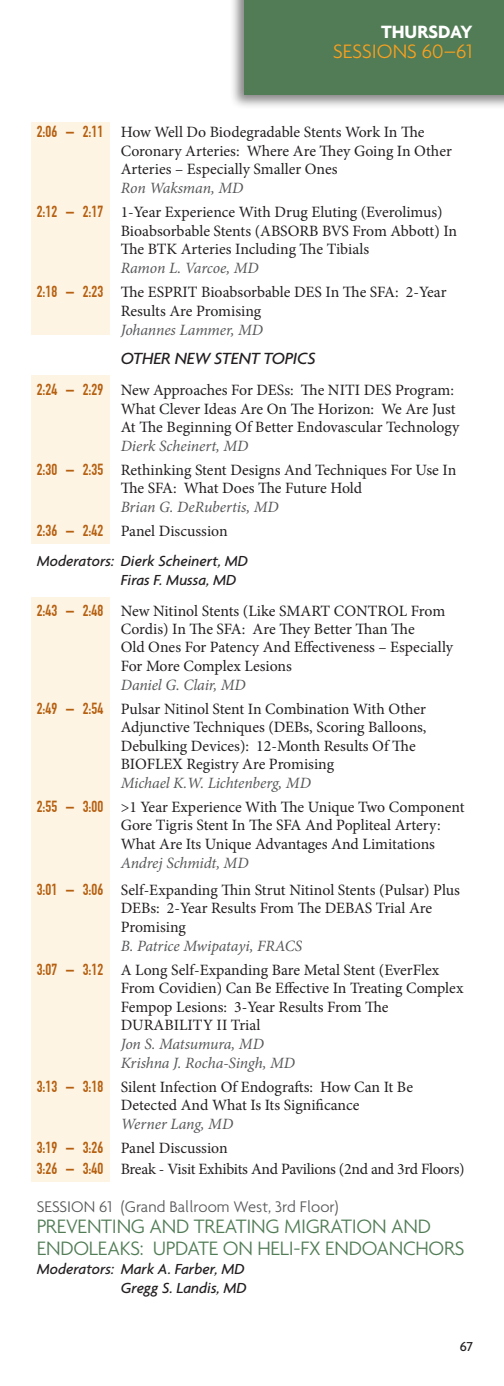
<style>
.page{position:relative;width:504px;height:1386px;background:#fff}
.page>*{position:absolute;margin:0;border:0;box-sizing:border-box;transform-origin:0 0}
.t1{font:300 21px/21.3px "Agenda";letter-spacing:-.015em;color:#517c56}
.t2{font:300 21px "Agenda";color:#f8a01f}
.t3{font:700 19.25px "Agenda";color:#fff}
.t4{font:italic 500 17.5px "Agenda";letter-spacing:-.01em;color:#231f20}
.t5{font:300 16.62px "Agenda";color:#57585a}
.t6{font:15.75px "Minion Pro";color:#231f20}
.t7{font:italic 15.75px "Minion Pro";letter-spacing:-.005em;color:#57585a}
.t8{font:italic 500 15.75px "Agenda";color:#231f20}
.t9{font:15.75px "Minion Pro";letter-spacing:-.02em;color:#231f20}
.t10{font:500 14px "Agenda";color:#231f20}
.s1{font-family:"DIN Condensed";font-weight:700;color:#b56011}
</style>
<div class="page">
<div style="left:229px;top:0;width:275px;height:110px;background:#231f20;opacity:.55"></div>
<div style="left:244px;top:0;width:260px;height:94px;background:#517c56"></div>
<div style="left:32px;top:122px;width:78px;height:213px;background:#fef4e4"></div>
<div style="left:32px;top:375px;width:78px;height:169px;background:#fef4e4"></div>
<div style="left:32px;top:597px;width:78px;height:585px;background:#fef4e4"></div>
<p class="t3" style="left:381px;top:20px;width:93px">THURSDAY</p>
<p class="t2" style="left:333px;top:38px;width:141px">SESSIONS 60–61</p>
<p class="t6" style="left:37px;top:122px;width:389px"><span class="s1">2:06 – 2:11</span> How Well Do Biodegradable Stents Work In The</p>
<p class="t6" style="left:121px;top:140px;width:333px">Coronary Arteries: Where Are They Going In Other</p>
<p class="t6" style="left:121px;top:159px;width:218px">Arteries – Especially Smaller Ones</p>
<p class="t7" style="left:121px;top:177px;width:124px">Ron Waksman, MD</p>
<p class="t6" style="left:37px;top:202px;width:407px"><span class="s1">2:12 – 2:17</span> 1-Year Experience With Drug Eluting (Everolimus)</p>
<p class="t6" style="left:121px;top:220px;width:338px">Bioabsorbable Stents (ABSORB BVS From Abbott) In</p>
<p class="t6" style="left:121px;top:238px;width:250px">The BTK Arteries Including The Tibials</p>
<p class="t7" style="left:121px;top:257px;width:139px">Ramon L. Varcoe, MD</p>
<p class="t6" style="left:37px;top:282px;width:411px"><span class="s1">2:18 – 2:23</span> The ESPRIT Bioabsorbable DES In The SFA: 2-Year</p>
<p class="t6" style="left:121px;top:300px;width:142px">Results Are Promising</p>
<p class="t7" style="left:121px;top:319px;width:144px">Johannes Lammer, MD</p>
<p class="t4" style="left:121px;top:348px;width:197px">OTHER NEW STENT TOPICS</p>
<p class="t6" style="left:37px;top:380px;width:419px"><span class="s1">2:24 – 2:29</span> New Approaches For DESs: The NITI DES Program:</p>
<p class="t6" style="left:121px;top:398px;width:336px">What Clever Ideas Are On The Horizon: We Are Just</p>
<p class="t6" style="left:121px;top:416px;width:340px">At The Beginning Of Better Endovascular Technology</p>
<p class="t7" style="left:121px;top:435px;width:129px">Dierk Scheinert, MD</p>
<p class="t6" style="left:37px;top:459px;width:421px"><span class="s1">2:30 – 2:35</span> Rethinking Stent Designs And Techniques For Use In</p>
<p class="t6" style="left:121px;top:478px;width:243px">The SFA: What Does The Future Hold</p>
<p class="t7" style="left:121px;top:497px;width:160px">Brian G. DeRubertis, MD</p>
<p class="t6" style="left:37px;top:521px;width:192px"><span class="s1">2:36 – 2:42</span> Panel Discussion</p>
<p class="t8" style="left:37px;top:551px;width:213px">Moderators: Dierk Scheinert, MD</p>
<p class="t8" style="left:121px;top:570px;width:117px">Firas F. Mussa, MD</p>
<p class="t6" style="left:37px;top:600px;width:410px"><span class="s1">2:43 – 2:48</span> New Nitinol Stents (Like SMART CONTROL From</p>
<p class="t6" style="left:121px;top:619px;width:296px">Cordis) In The SFA: Are They Better Than The</p>
<p class="t6" style="left:121px;top:637px;width:334px">Old Ones For Patency And Effectiveness – Especially</p>
<p class="t6" style="left:121px;top:655px;width:173px">For More Complex Lesions</p>
<p class="t7" style="left:121px;top:674px;width:127px">Daniel G. Clair, MD</p>
<p class="t6" style="left:37px;top:698px;width:391px"><span class="s1">2:49 – 2:54</span> Pulsar Nitinol Stent In Combination With Other</p>
<p class="t6" style="left:121px;top:717px;width:307px">Adjunctive Techniques (DEBs, Scoring Balloons,</p>
<p class="t6" style="left:121px;top:735px;width:297px">Debulking Devices): 12-Month Results Of The</p>
<p class="t6" style="left:121px;top:753px;width:215px">BIOFLEX Registry Are Promising</p>
<p class="t7" style="left:121px;top:772px;width:192px">Michael K.W. Lichtenberg, MD</p>
<p class="t6" style="left:37px;top:796px;width:429px"><span class="s1">2:55 – 3:00</span> &gt;1 Year Experience With The Unique Two Component</p>
<p class="t6" style="left:121px;top:815px;width:321px">Gore Tigris Stent In The SFA And Popliteal Artery:</p>
<p class="t6" style="left:121px;top:833px;width:316px">What Are Its Unique Advantages And Limitations</p>
<p class="t7" style="left:121px;top:852px;width:129px">Andrej Schmidt, MD</p>
<p class="t6" style="left:37px;top:880px;width:425px"><span class="s1">3:01 – 3:06</span> Self-Expanding Thin Strut Nitinol Stents (Pulsar) Plus</p>
<p class="t6" style="left:121px;top:898px;width:313px">DEBs: 2-Year Results From The DEBAS Trial Are</p>
<p class="t6" style="left:121px;top:916px;width:67px">Promising</p>
<p class="t7" style="left:121px;top:935px;width:183px">B. Patrice Mwipatayi, FRACS</p>
<p class="t6" style="left:37px;top:959px;width:404px"><span class="s1">3:07 – 3:12</span> A Long Self-Expanding Bare Metal Stent (EverFlex</p>
<p class="t6" style="left:121px;top:978px;width:344px">From Covidien) Can Be Effective In Treating Complex</p>
<p class="t6" style="left:121px;top:996px;width:269px">Fempop Lesions: 3-Year Results From The</p>
<p class="t6" style="left:121px;top:1014px;width:141px">DURABILITY II Trial</p>
<p class="t7" style="left:121px;top:1033px;width:145px">Jon S. Matsumura, MD</p>
<p class="t7" style="left:121px;top:1052px;width:176px">Krishna J. Rocha-Singh, MD</p>
<p class="t6" style="left:37px;top:1076px;width:378px"><span class="s1">3:13 – 3:18</span> Silent Infection Of Endografts: How Can It Be</p>
<p class="t6" style="left:121px;top:1095px;width:240px">Detected And What Is Its Significance</p>
<p class="t7" style="left:121px;top:1113px;width:114px">Werner Lang, MD</p>
<p class="t6" style="left:37px;top:1138px;width:192px"><span class="s1">3:19 – 3:26</span> Panel Discussion</p>
<p class="t9" style="left:37px;top:1158px;width:429px"><span class="s1">3:26 – 3:40</span> Break - Visit Exhibits And Pavilions (2nd and 3rd Floors)</p>
<p class="t5" style="left:37px;top:1197px;width:303px">SESSION 61 (Grand Ballroom West, 3rd Floor)</p>
<p class="t1" style="left:37px;top:1216px;width:429px">PREVENTING AND TREATING MIGRATION AND<br>ENDOLEAKS: UPDATE ON HELI-FX ENDOANCHORS</p>
<p class="t8" style="left:37px;top:1259px;width:209px">Moderators: Mark A. Farber, MD</p>
<p class="t8" style="left:121px;top:1278px;width:127px">Gregg S. Landis, MD</p>
<p class="t10" style="left:460px;top:1338px;width:15px">67</p>
</div>
